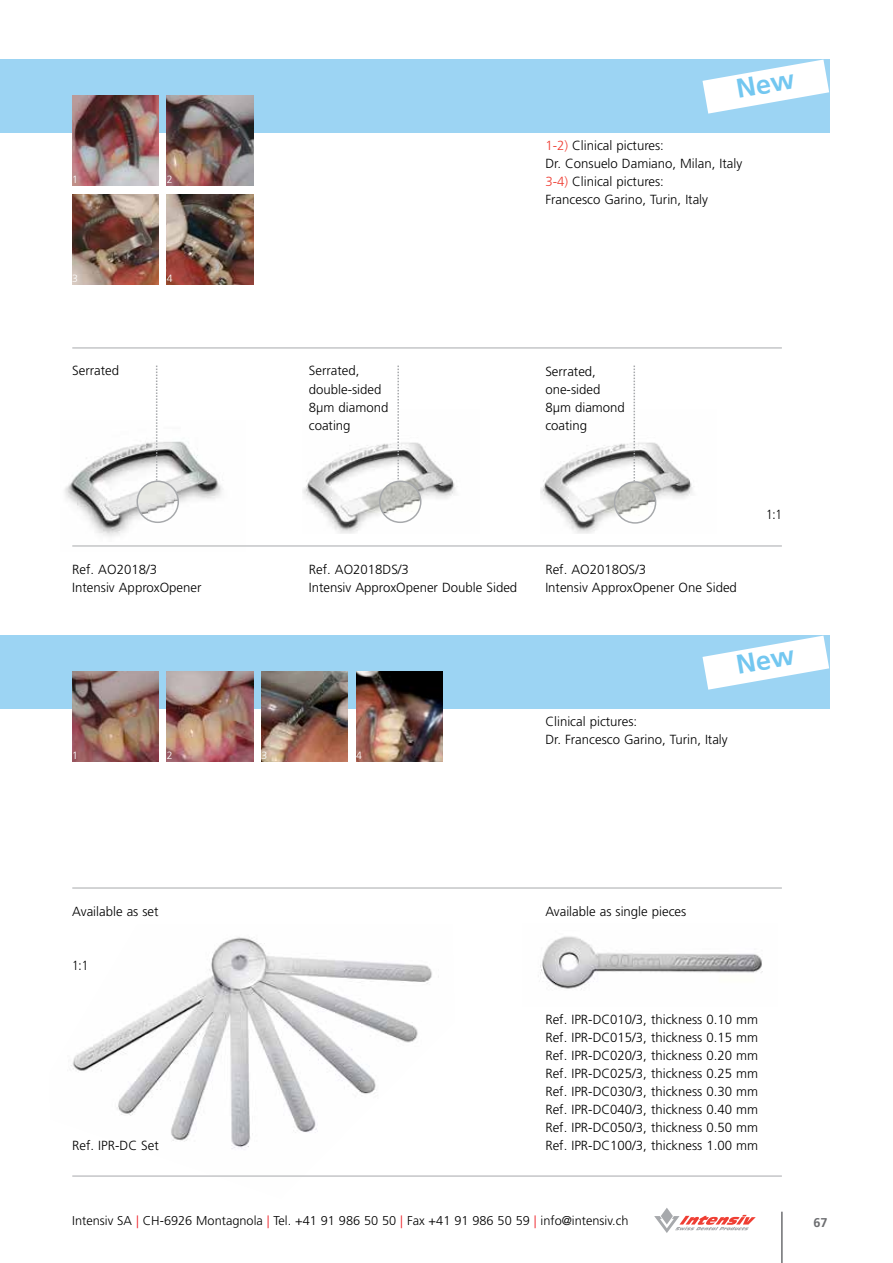
<style>
.page{position:relative;width:893px;height:1263px;background:#fff}
.page>*{position:absolute;margin:0;border:0;box-sizing:border-box;transform-origin:0 0}
.t1{font:300 13.2px/18px "Frutiger";color:#000}
.t2{font:300 condensed 13.2px "Frutiger";color:#000}
.t3{font:300 12.75px "Frutiger";color:#000}
.t4{font:700 12.75px "Frutiger";color:#6d6e71}
.t5{font:300 10.5px "Frutiger";color:#fff}
.s1{color:#ef3e33}
.s2{color:#ed1d24}
</style>
<div class="page">
<hr style="left:781px;top:1212px;width:2px;height:51px;background:#6d6e71">
<svg style="left:654px;top:1208px;width:102px;height:25px"></svg>
<img style="left:303px;top:442px;width:153px;height:92px">
<img style="left:540px;top:442px;width:153px;height:92px">
<img style="left:64px;top:422px;width:181px;height:124px">
<img style="left:540px;top:936px;width:223px;height:54px">
<img style="left:71px;top:937px;width:384px;height:239px">
<div style="left:0;top:60px;width:829px;height:73px;background:#9cd4f3"></div>
<div style="left:0;top:636px;width:829px;height:73px;background:#9cd4f3"></div>
<img style="left:72px;top:96px;width:86px;height:90px">
<img style="left:72px;top:195px;width:86px;height:90px">
<img style="left:167px;top:195px;width:86px;height:90px">
<img style="left:72px;top:672px;width:86px;height:90px">
<img style="left:261px;top:672px;width:87px;height:90px">
<img style="left:167px;top:96px;width:86px;height:90px">
<img style="left:167px;top:672px;width:86px;height:90px">
<img style="left:356px;top:672px;width:86px;height:90px">
<hr style="left:72px;top:546px;width:710px;height:1px;background:#a7a9ac">
<hr style="left:72px;top:348px;width:710px;height:1px;background:#a7a9ac">
<hr style="left:72px;top:1176px;width:710px;height:1px;background:#a7a9ac">
<hr style="left:72px;top:888px;width:710px;height:1px;background:#a7a9ac">
<svg style="left:156px;top:366px;width:1px;height:114px"></svg>
<svg style="left:397px;top:366px;width:2px;height:114px"></svg>
<svg style="left:633px;top:366px;width:2px;height:115px"></svg>
<img style="left:137px;top:481px;width:41px;height:41px;border-radius:21px">
<div style="left:136px;top:480px;width:43px;height:43px;border:2px solid #a7a9ac;border-radius:50%"></div>
<img style="left:380px;top:481px;width:41px;height:41px;border-radius:21px">
<div style="left:379px;top:480px;width:42px;height:43px;border:2px solid #a7a9ac;border-radius:50%"></div>
<img style="left:615px;top:482px;width:41px;height:41px;border-radius:21px">
<div style="left:614px;top:481px;width:42px;height:43px;border:2px solid #a7a9ac;border-radius:50%"></div>
<svg style="left:702px;top:636px;width:127px;height:54px"></svg>
<svg style="left:702px;top:60px;width:127px;height:54px"></svg>
<p class="t5" style="left:72px;top:173px;width:7px">1</p>
<p class="t5" style="left:72px;top:272px;width:7px">3</p>
<p class="t5" style="left:167px;top:173px;width:7px">2</p>
<p class="t5" style="left:167px;top:272px;width:7px">4</p>
<p class="t1" style="left:545px;top:136px;width:198px"><span class="s1">1-2)</span> Clinical pictures:<br>Dr. Consuelo Damiano, Milan, Italy<br><span class="s1">3-4)</span> Clinical pictures:<br>Francesco Garino, Turin, Italy</p>
<p class="t1" style="left:72px;top:362px;width:48px">Serrated</p>
<p class="t1" style="left:309px;top:362px;width:81px">Serrated, double-sided<br>8µm diamond coating</p>
<p class="t1" style="left:545px;top:362px;width:81px">Serrated, one-sided<br>8µm diamond coating</p>
<p class="t1" style="left:72px;top:560px;width:131px">Ref. AO2018/3<br>Intensiv ApproxOpener</p>
<p class="t1" style="left:309px;top:560px;width:210px">Ref. AO2018DS/3<br>Intensiv ApproxOpener Double Sided</p>
<p class="t1" style="left:545px;top:560px;width:193px">Ref. AO2018OS/3<br>Intensiv ApproxOpener One Sided</p>
<p class="t2" style="left:766px;top:507px;width:17px">1:1</p>
<p class="t5" style="left:72px;top:749px;width:7px">1</p>
<p class="t5" style="left:261px;top:749px;width:7px">3</p>
<p class="t5" style="left:167px;top:749px;width:7px">2</p>
<p class="t5" style="left:356px;top:749px;width:7px">4</p>
<p class="t1" style="left:545px;top:712px;width:184px">Clinical pictures:<br>Dr. Francesco Garino, Turin, Italy</p>
<p class="t1" style="left:72px;top:903px;width:88px">Available as set</p>
<p class="t1" style="left:545px;top:903px;width:142px">Available as single pieces</p>
<p class="t2" style="left:72px;top:957px;width:17px">1:1</p>
<p class="t1" style="left:72px;top:1136px;width:88px">Ref. IPR-DC Set</p>
<p class="t1" style="left:545px;top:1011px;width:214px;text-align:justify">Ref. IPR-DC010/3, thickness 0.10 mm Ref. IPR-DC015/3, thickness 0.15 mm Ref. IPR-DC020/3, thickness 0.20 mm Ref. IPR-DC025/3, thickness 0.25 mm Ref. IPR-DC030/3, thickness 0.30 mm Ref. IPR-DC040/3, thickness 0.40 mm Ref. IPR-DC050/3, thickness 0.50 mm Ref. IPR-DC100/3, thickness 1.00 mm</p>
<p class="t3" style="left:72px;top:1213px;width:558px">Intensiv SA <span class="s2">|</span> CH-6926 Montagnola <span class="s2">|</span> Tel. +41 91 986 50 50 <span class="s2">|</span> Fax +41 91 986 50 59 <span class="s2">|</span> info@intensiv.ch</p>
<p class="t4" style="left:813px;top:1215px;width:16px">67</p>
</div>
